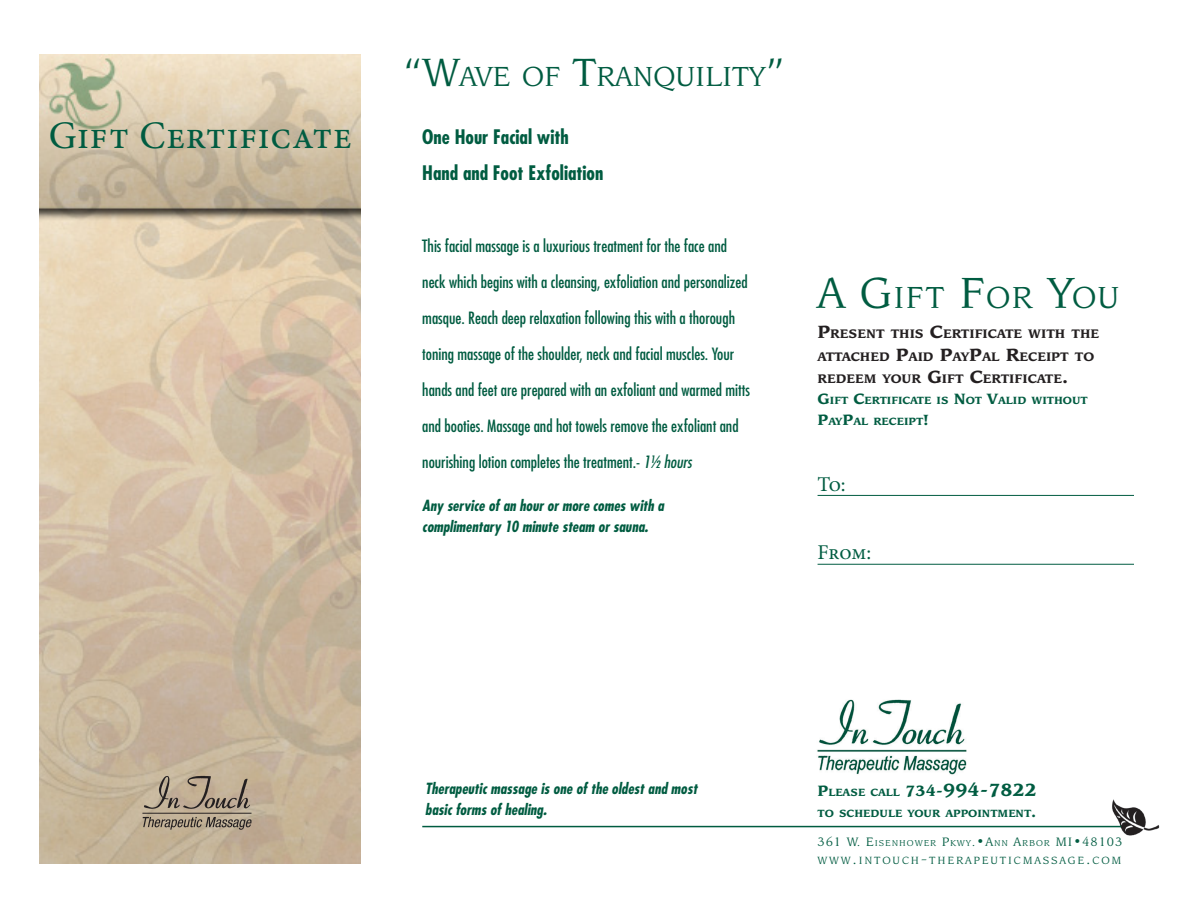
<style>
.page{position:relative;width:1188px;height:918px;background:#fff}
.page>*{position:absolute;margin:0;border:0;box-sizing:border-box;transform-origin:0 0}
.t1{font:39px "Minion Pro";letter-spacing:.02em;color:#005c41}
.t2{font:33.6px "Leawood IT Cby BT";letter-spacing:.03em;color:#005c41}
.Package_Title{font:30.45px "Leawood IT Cby BT";letter-spacing:-.005em;color:#005c41}
.t3{font:21px "Minion Pro";letter-spacing:-.01em;color:#005c41}
.t4{font:700 condensed 19.5px "Futura";color:#005c41}
.t5{font:condensed 16.5px/36px "Futura";color:#005c41}
.t6{font:italic 700 condensed 15px/21px "Futura";color:#005c41}
.t7{font:700 13.65px/22.5px "Leawood IT Cby BT";color:#231f20}
.t8{font:13.5px "Leawood IT Cby BT";letter-spacing:.07em;color:#005c41}
.t9{font:700 11.55px/21px "Leawood IT Cby BT";color:#005c41}
.t10{font:11.55px "Leawood IT Cby BT";letter-spacing:.155em;color:#005c41}
.s1{font-size:43.5px}
.s2{font-style:italic}
.s3{font-size:48px}
.s4{font-size:19.5px}
.s5{font-size:16.5px}
.s6{font-size:9.45px}
</style>
<div class="page">
<img style="left:1108px;top:799px;width:52px;height:37px">
<img style="left:40px;top:54px;width:321px;height:810px">
<hr style="left:422px;top:826px;width:699px;height:1px;background:#005c41">
<hr style="left:818px;top:495px;width:316px;height:1px;background:#005c41">
<hr style="left:818px;top:564px;width:316px;height:1px;background:#005c41">
<img style="left:817px;top:699px;width:150px;height:76px">
<img style="left:138px;top:770px;width:122px;height:66px">
<h1 class="t1" style="left:49px;top:110px;width:305px">Gift Certificate</h1>
<p class="Package_Title" style="left:403px;top:59px;width:383px"><span class="s1">“W</span>AVE OF <span class="s1">T</span>RANQUILITY<span class="s1">”</span></p>
<p class="t4" style="left:422px;top:125px;width:148px">One Hour Facial with</p>
<p class="t4" style="left:422px;top:161px;width:183px">Hand and Foot Exfoliation</p>
<p class="t5" style="left:422px;top:228px;width:327px">This facial massage is a luxurious treatment for the face and neck which begins with a cleansing, exfoliation and personalized masque. Reach deep relaxation following this with a thorough</p>
<p class="t5" style="left:422px;top:336px;width:329px">toning massage of the shoulder, neck and facial muscles. Your hands and feet are prepared with an exfoliant and warmed mitts and booties. Massage and hot towels remove the exfoliant and nourishing lotion completes the treatment.- <span class="s2">1½ hours</span></p>
<p class="t6" style="left:422px;top:495px;width:243px">Any service of an hour or more comes with a complimentary 10 minute steam or sauna.</p>
<h2 class="t2" style="left:818px;top:278px;width:304px"><span class="s3">A G</span>IFT <span class="s3">F</span>OR <span class="s3">Y</span>OU</h2>
<p class="t7" style="left:818px;top:323px;width:283px"><span class="s4">P</span>RESENT THIS <span class="s4">C</span>ERTIFICATE WITH THE<br>ATTACHED <span class="s4">P</span>AID <span class="s4">P</span>AY<span class="s4">P</span>AL <span class="s4">R</span>ECEIPT TO<br>REDEEM YOUR <span class="s4">G</span>IFT <span class="s4">C</span>ERTIFICATE<span class="s4">.</span></p>
<p class="t9" style="left:818px;top:390px;width:272px"><span class="s5">G</span>IFT <span class="s5">C</span>ERTIFICATE IS <span class="s5">N</span>OT <span class="s5">V</span>ALID WITHOUT<br><span class="s5">P</span>AY<span class="s5">P</span>AL RECEIPT<span class="s5">!</span></p>
<p class="t3" style="left:818px;top:470px;width:30px">To:</p>
<p class="t3" style="left:818px;top:538px;width:55px">From:</p>
<p class="t6" style="left:425px;top:778px;width:274px">Therapeutic massage is one of the oldest and most basic forms of healing.</p>
<p class="t9" style="left:818px;top:781px;width:221px"><span class="s5">P</span>LEASE CALL <span class="s5">734-</span><span class="s4">994-7822<br></span>TO SCHEDULE YOUR APPOINTMENT<span class="s5">.</span></p>
<p class="t8" style="left:818px;top:833px;width:306px">361 W. E<span class="s6">ISENHOWER</span> P<span class="s6">KWY</span>.•A<span class="s6">NN</span> A<span class="s6">RBOR</span> MI•48103</p>
<p class="t10" style="left:818px;top:853px;width:13px">WWW</p>
<p class="t10" style="left:853px;top:853px;width:122px"><span class="s5">.</span>INTOUCH<span class="s5">-</span>THERAPE</p>
<p class="t10" style="left:991px;top:853px;width:131px">UTICMA SSAGE <span class="s5">.</span>COM</p>
</div>
